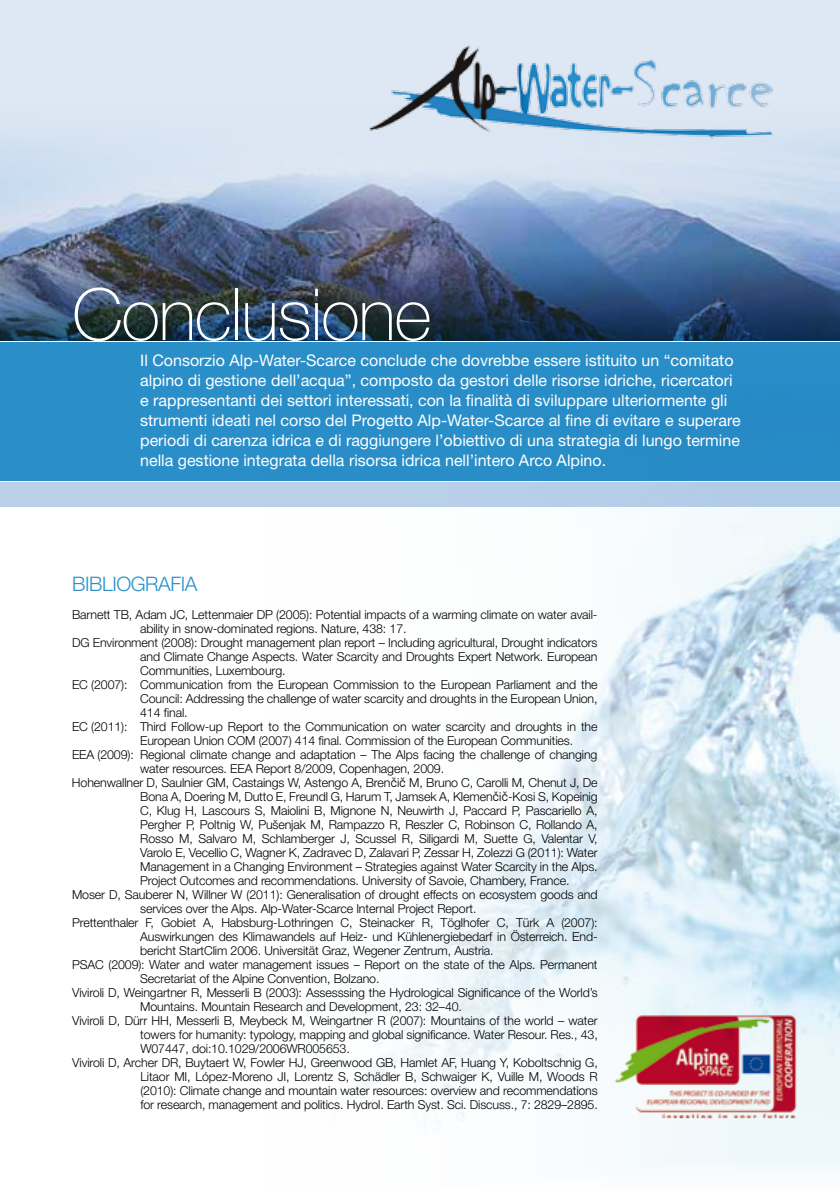
<style>
.page{position:relative;width:840px;height:1191px;background:#fff}
.page>*{position:absolute;margin:0;border:0;box-sizing:border-box;transform-origin:0 0}
.t1{font:100 72px "Helvetica Neue";letter-spacing:-.02em;color:#fff}
.t2{font:300 20px "Helvetica Neue";letter-spacing:-.02em;color:#2a8fc9}
.t3{font:16px/20px "Helvetica Neue";color:#fff}
.t4{font:300 12.4px "Helvetica Neue";letter-spacing:-.01em;color:#000}
.s1{font-family:"Zurich BT";font-size:13px}
</style>
<div class="page">
<img style="left:203px;top:342px;width:636px;height:827px">
<div style="left:0;top:482px;width:839px;height:24px;background:#bbd1ea"></div>
<div style="left:0;top:343px;width:839px;height:138px;background:#2a8fc9"></div>
<svg style="left:0;top:0;width:839px;height:251px;background:#c0d0e3"></svg>
<img style="left:611px;top:1013px;width:189px;height:105px">
<img style="left:0;top:251px;width:839px;height:90px">
<h1 class="t1" style="left:72px;top:274px;width:361px">Conclusione</h1>
<p class="t3" style="left:140px;top:350px;width:601px">Il Consorzio Alp-Water-Scarce conclude che dovrebbe essere istituito un “comitato alpino di gestione dell’acqua”, composto da gestori delle risorse idriche, ricercatori e rappresentanti dei settori interessati, con la finalità di sviluppare ulteriormente gli strumenti ideati nel corso del Progetto Alp-Water-Scarce al fine di evitare e superare periodi di carenza idrica e di raggiungere l’obiettivo di una strategia di lungo termine nella gestione integrata della risorsa idrica nell’intero Arco Alpino.</p>
<h2 class="t2" style="left:72px;top:571px;width:125px">Bibliog rafia</h2>
<p class="t4" style="left:72px;top:606px;width:526px">Barnett TB, Adam JC, Lettenmaier D P (2005): Potential impacts of a warming climate on water avail-</p>
<p class="t4" style="left:140px;top:620px;width:268px">ability in snow-dominated regions. Nature, 438: 17.</p>
<p class="t4" style="left:72px;top:634px;width:527px">DG Environment (2008): Drought management plan report – I ncluding agricultural, Drought indicators</p>
<p class="t4" style="left:140px;top:648px;width:458px">and Climate Change Aspects. Water Scarcity and Droughts Expert N etwork. European</p>
<p class="t4" style="left:140px;top:662px;width:147px">Communities, Luxembourg.</p>
<p class="t4" style="left:72px;top:676px;width:527px">EC (2007): Communication from the European Commission to the European Parliament and the</p>
<p class="t4" style="left:140px;top:690px;width:458px">Council: Addressing the challenge of water scarcity and droughts in the European U nion,</p>
<p class="t4" style="left:140px;top:704px;width:49px">414 final.</p>
<p class="t4" style="left:72px;top:718px;width:526px">EC (2011): Third Follow-up Report to the Communication on water scarcity and droughts in the</p>
<p class="t4" style="left:140px;top:732px;width:434px">European U nion COM (2007) 414 final. Commission of the European Communities.</p>
<p class="t4" style="left:72px;top:746px;width:526px">EEA (2009): Regional climate change and adaptation – The Alps facing the challenge of changing</p>
<p class="t4" style="left:140px;top:760px;width:305px">water resources. EEA Report 8/2009, Copenhagen, 2009.</p>
<p class="t4" style="left:72px;top:774px;width:527px">Hohenwallner D , Saulnier GM, Castaings W, Astengo A, Bren<span class="s1">č</span>i<span class="s1">č</span> M, Bruno C, Carolli M, Chenut J, De</p>
<p class="t4" style="left:140px;top:788px;width:458px">Bona A, Doering M, Dutto E, Freundl G, Harum T, Jamsek A, Klemen<span class="s1">č</span>i<span class="s1">č</span>-Kosi S, Kopeinig</p>
<p class="t4" style="left:140px;top:802px;width:458px">C, Klug H, Lascours S, Maiolini B, Mignone N , Neuwirth J, Paccard P, Pascariello A,</p>
<p class="t4" style="left:140px;top:816px;width:459px">Pergher P, Poltnig W, Pušenjak M, Rampazzo R , Reszler C, Robinson C, Rollando A,</p>
<p class="t4" style="left:140px;top:830px;width:458px">Rosso M, Salvaro M, Schlamberger J, Scussel R , Siligardi M, Suette G, Valentar V,</p>
<p class="t4" style="left:140px;top:844px;width:458px">Varolo E , Vecellio C, Wagner K, Zadravec D , Zalavari P, Zessar H, Zolezzi G (2011): Water</p>
<p class="t4" style="left:140px;top:858px;width:458px">Management in a Changing Environment – Strategies against Water Scarcity in the Alps.</p>
<p class="t4" style="left:140px;top:872px;width:430px">Project Outcomes and recommendations. U niversity of Savoie, Chambery, France.</p>
<p class="t4" style="left:72px;top:886px;width:526px">Moser D , Sauberer N , Willner W (2011): Generalisation of drought effects on ecosystem goods and</p>
<p class="t4" style="left:140px;top:900px;width:337px">services over the Alps. Alp-Water-Scarce I nternal Project Report.</p>
<p class="t4" style="left:72px;top:914px;width:526px">Prettenthaler F, Gobiet A, Habsburg-Lothringen C, Steinacker R , Töglhofer C, Türk A (2007):</p>
<p class="t4" style="left:140px;top:928px;width:458px">Auswirkungen des Klimawandels auf Heiz- und Kühlenergiebedarf in Österreich. End-</p>
<p class="t4" style="left:140px;top:942px;width:355px">bericht StartClim 2006. U niversität Graz, Wegener Zentrum, Austria.</p>
<p class="t4" style="left:72px;top:956px;width:526px">PSAC (2009): Water and water management issues – Report on the state of the Alps. Permanent</p>
<p class="t4" style="left:140px;top:970px;width:241px">Secretariat of the Alpine Convention, Bolzano.</p>
<p class="t4" style="left:72px;top:984px;width:527px">Viviroli D , Weingartner R , Messerli B (2003): Assesssing the Hydrological Significance of the World’s</p>
<p class="t4" style="left:140px;top:998px;width:323px">Mountains. Mountain Research and Development, 23: 32–40.</p>
<p class="t4" style="left:72px;top:1012px;width:527px">Viviroli D , Dürr HH, Messerli B, Meybeck M, Weingartner R (2007): Mountains of the world – water</p>
<p class="t4" style="left:140px;top:1026px;width:459px">towers for humanity: typology, mapping and global significance. Water Resour. Res., 43,</p>
<p class="t4" style="left:140px;top:1040px;width:211px">W07447, doi:10.1029/2006WR005653.</p>
<p class="t4" style="left:72px;top:1054px;width:526px">Viviroli D , Archer DR , Buytaert W, Fowler HJ, Greenwood GB, Hamlet AF, Huang Y, Koboltschnig G,</p>
<p class="t4" style="left:140px;top:1068px;width:450px">Litaor MI, López-Moreno JI, Lorentz S, Schädler B, Schwaiger K, Vuille M, Woods R</p>
<p class="t4" style="left:140px;top:1082px;width:458px">(2010): Climate change and mountain water resources: overview and recommendations</p>
<p class="t4" style="left:140px;top:1096px;width:458px">for research, management and politics. Hydrol. Earth Syst. Sci. Discuss., 7: 2829–2895.</p>
</div>
